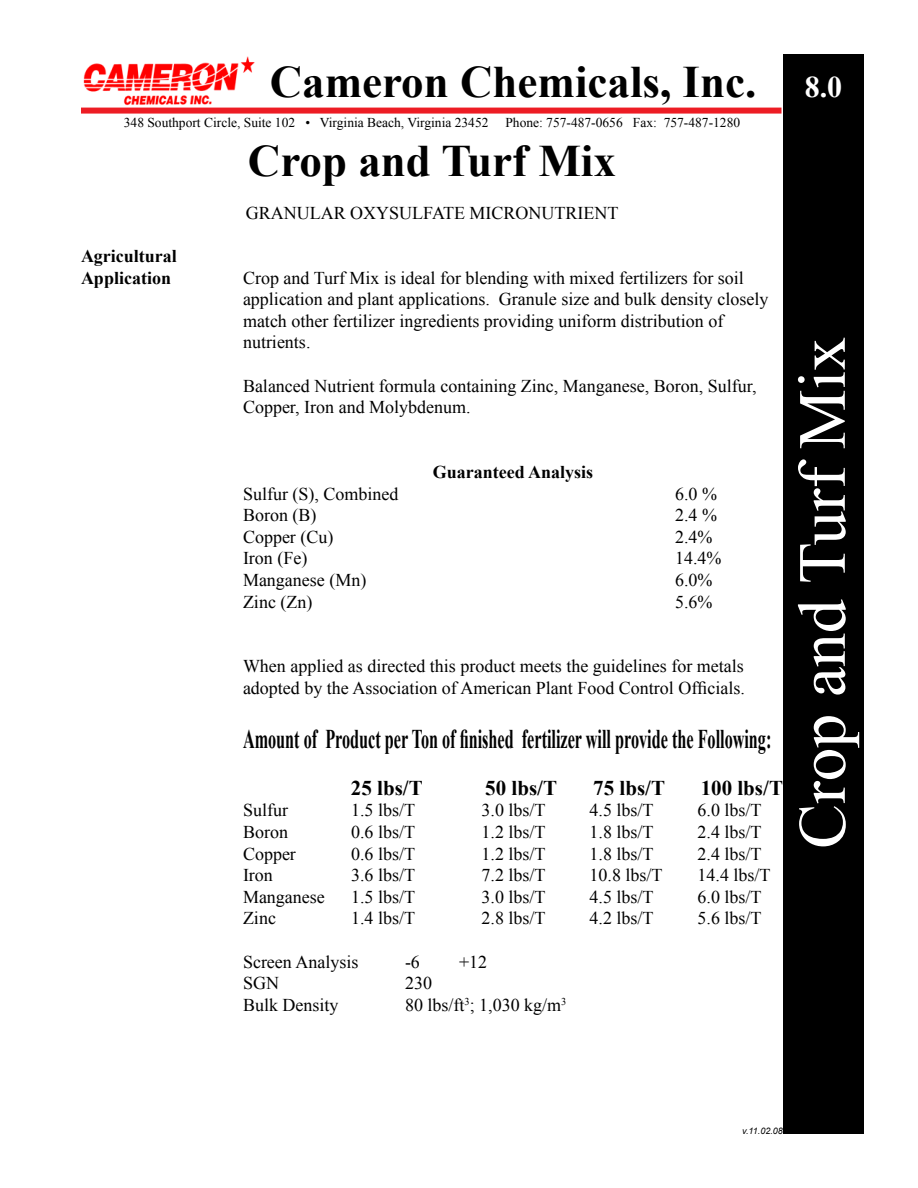
<style>
.page{position:relative;width:918px;height:1188px;background:#fff}
.page>*{position:absolute;margin:0;border:0;box-sizing:border-box;transform-origin:0 0}
.t1{font:67.5px "Times New Roman";color:#fff}
.t2{font:700 45px "Times New Roman";color:#000}
.t3{font:700 30px "Times New Roman";color:#fff}
.t4{font:700 27px "Times New Roman";color:#000;scale:.6 1}
.t5{font:700 21px "Times New Roman";color:#000}
.t6{font:18px/21.6px "Times New Roman";color:#000}
.t7{font:700 18px/21.6px "Times New Roman";color:#000}
.t8{font:13.5px "Times New Roman";color:#000}
.t9{font:italic 9px "Arial";color:#000}
</style>
<div class="page">
<div style="left:81px;top:108px;width:701px;height:6px;background:#ed1c24"></div>
<img style="left:83px;top:56px;width:172px;height:50px">
<div style="left:783px;top:54px;width:81px;height:1080px;background:#000"></div>
<h2 class="t2" style="left:270px;top:51px;width:488px">Cameron Chemicals, Inc.</h2>
<p class="t8" style="left:124px;top:114px;width:366px">348 Southport Circle, Suite 102 • Virginia Beach, Virginia 23452</p>
<p class="t8" style="left:505px;top:114px;width:236px">Phone: 757-487-0656 Fax: 757-487-1280</p>
<p class="t7" style="left:81px;top:245px;width:97px">Agricultural<br>Application</p>
<h2 class="t2" style="left:248px;top:129px;width:370px">Crop and Turf Mix</h2>
<p class="t6" style="left:246px;top:202px;width:368px">Granular Oxysulfate Micronutrient</p>
<p class="t6" style="left:243px;top:266px;width:527px">Crop and Turf Mix is ideal for blending with mixed fertilizers for soil application and plant applications. Granule size and bulk density closely match other fertilizer ingredients providing uniform distribution of nutrients.</p>
<p class="t6" style="left:243px;top:374px;width:515px">Balanced Nutrient formula containing Zinc, Manganese, Boron, Sulfur,<br>Copper, Iron and Molybdenum.</p>
<p class="t7" style="left:433px;top:461px;width:162px">Guaranteed Analysis</p>
<p class="t6" style="left:243px;top:482px;width:157px">Sulfur (S), Combined</p>
<p class="t6" style="left:675px;top:482px;width:43px">6.0 %</p>
<p class="t6" style="left:243px;top:504px;width:75px">Boron (B)</p>
<p class="t6" style="left:675px;top:504px;width:43px">2.4 %</p>
<p class="t6" style="left:243px;top:526px;width:92px">Copper (Cu)</p>
<p class="t6" style="left:675px;top:526px;width:39px">2.4%</p>
<p class="t6" style="left:81px;top:547px;width:43px">I</p>
<p class="t6" style="left:249px;top:547px;width:60px">ron (Fe)</p>
<p class="t6" style="left:675px;top:547px;width:48px">14.4%</p>
<p class="t6" style="left:243px;top:569px;width:125px">Manganese (Mn)</p>
<p class="t6" style="left:675px;top:569px;width:39px">6.0%</p>
<p class="t6" style="left:243px;top:590px;width:71px">Zinc (Zn)</p>
<p class="t6" style="left:675px;top:590px;width:39px">5.6%</p>
<p class="t6" style="left:243px;top:655px;width:503px">When applied as directed this product meets the guidelines for metals adopted by the Association of American Plant Food Control Officials.</p>
<h3 class="t4" style="left:243px;top:720px;width:882px">Amount of Product per Ton of finished fertilizer will provide the Following:</h3>
<p class="t5" style="left:351px;top:773px;width:73px">25 lbs/T</p>
<p class="t5" style="left:485px;top:773px;width:73px">50 lbs/T</p>
<p class="t5" style="left:593px;top:773px;width:73px">75 lbs/T</p>
<p class="t5" style="left:701px;top:773px;width:84px">100 lbs/T</p>
<p class="t6" style="left:243px;top:799px;width:47px">Sulfur</p>
<p class="t6" style="left:351px;top:799px;width:66px">1.5 lbs/T</p>
<p class="t6" style="left:482px;top:799px;width:66px">3.0 lbs/T</p>
<p class="t6" style="left:590px;top:799px;width:66px">4.5 lbs/T</p>
<p class="t6" style="left:698px;top:799px;width:66px">6.0 lbs/T</p>
<p class="t6" style="left:243px;top:821px;width:46px">Boron</p>
<p class="t6" style="left:351px;top:821px;width:66px">0.6 lbs/T</p>
<p class="t6" style="left:482px;top:821px;width:66px">1.2 lbs/T</p>
<p class="t6" style="left:590px;top:821px;width:66px">1.8 lbs/T</p>
<p class="t6" style="left:698px;top:821px;width:66px">2.4 lbs/T</p>
<p class="t6" style="left:243px;top:842px;width:55px">Copper</p>
<p class="t6" style="left:351px;top:842px;width:66px">0.6 lbs/T</p>
<p class="t6" style="left:482px;top:842px;width:66px">1.2 lbs/T</p>
<p class="t6" style="left:590px;top:842px;width:66px">1.8 lbs/T</p>
<p class="t6" style="left:698px;top:842px;width:66px">2.4 lbs/T</p>
<p class="t6" style="left:81px;top:864px;width:43px">I</p>
<p class="t6" style="left:249px;top:864px;width:25px">ron</p>
<p class="t6" style="left:351px;top:864px;width:66px">3.6 lbs/T</p>
<p class="t6" style="left:482px;top:864px;width:66px">7.2 lbs/T</p>
<p class="t6" style="left:590px;top:864px;width:75px">10.8 lbs/T</p>
<p class="t6" style="left:698px;top:864px;width:75px">14.4 lbs/T</p>
<p class="t6" style="left:243px;top:886px;width:83px">Manganese</p>
<p class="t6" style="left:351px;top:886px;width:66px">1.5 lbs/T</p>
<p class="t6" style="left:482px;top:886px;width:66px">3.0 lbs/T</p>
<p class="t6" style="left:590px;top:886px;width:66px">4.5 lbs/T</p>
<p class="t6" style="left:698px;top:886px;width:66px">6.0 lbs/T</p>
<p class="t6" style="left:243px;top:907px;width:34px">Zinc</p>
<p class="t6" style="left:351px;top:907px;width:66px">1.4 lbs/T</p>
<p class="t6" style="left:482px;top:907px;width:66px">2.8 lbs/T</p>
<p class="t6" style="left:590px;top:907px;width:66px">4.2 lbs/T</p>
<p class="t6" style="left:698px;top:907px;width:66px">5.6 lbs/T</p>
<p class="t6" style="left:243px;top:950px;width:117px">Screen Analysis</p>
<p class="t6" style="left:405px;top:950px;width:16px">-6</p>
<p class="t6" style="left:459px;top:950px;width:30px">+12</p>
<p class="t6" style="left:243px;top:972px;width:37px">SGN</p>
<p class="t6" style="left:405px;top:972px;width:28px">230</p>
<p class="t6" style="left:243px;top:994px;width:97px">Bulk Density</p>
<p class="t6" style="left:405px;top:994px;width:163px">80 lbs/ft<sup>3</sup>; 1,030 kg/m<sup>3</sup></p>
<h3 class="t3" style="left:805px;top:66px;width:39px">8.0</h3>
<h1 class="t1" style="left:777px;top:849px;width:513px;rotate:-90deg">Crop and Turf Mix</h1>
<p class="t9" style="left:742px;top:1125px;width:42px">v.11.02.08</p>
</div>
